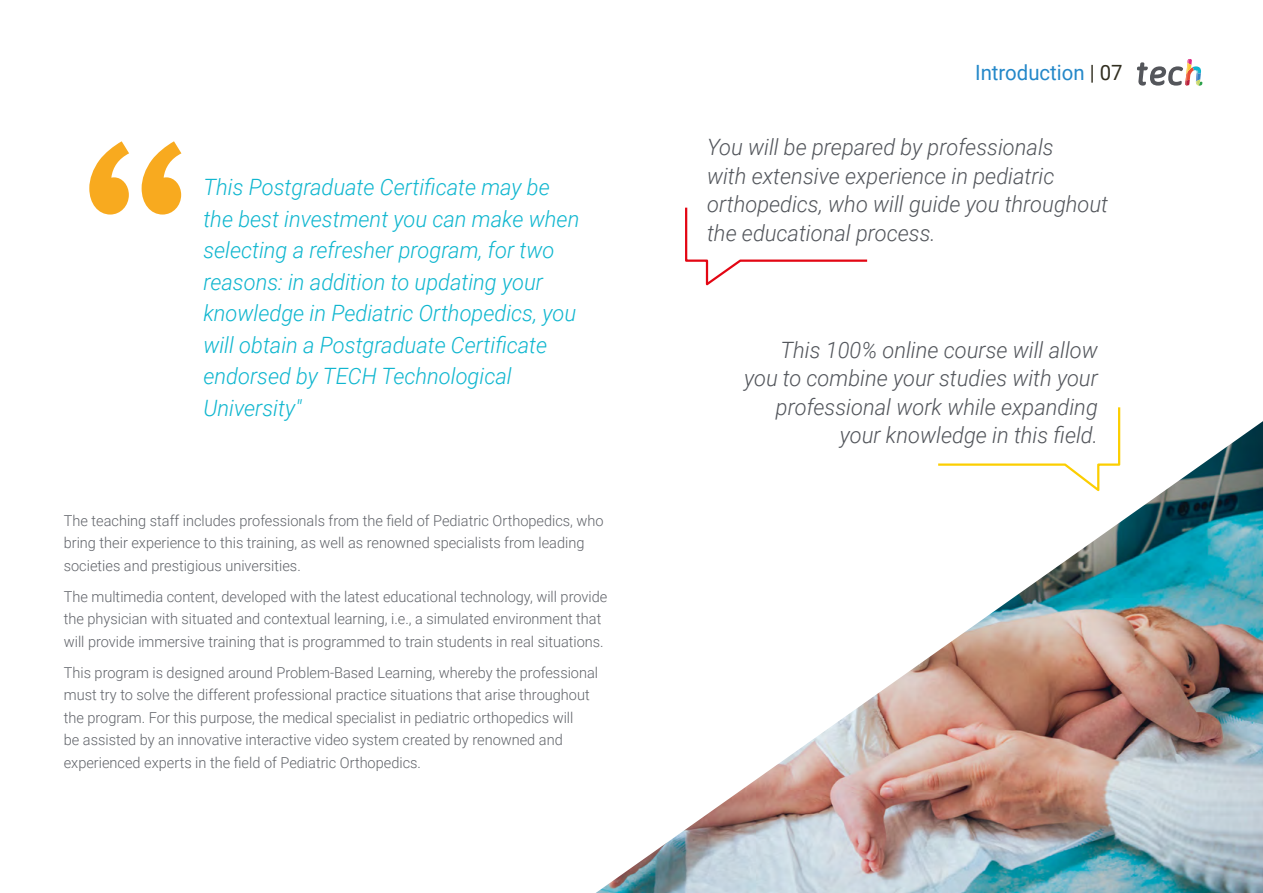
<style>
.page{position:relative;width:1263px;height:893px;background:#fff}
.page>*{position:absolute;margin:0;border:0;box-sizing:border-box;transform-origin:0 0}
.t1{font:italic 300 22.5px/28.5px "Roboto";color:#52555b;text-align:right}
.t2{font:italic 300 22.5px/31.5px "Roboto";color:#0fb6cf}
.t3{font:21px "Roboto";color:#2488c9}
.t4{font:300 15px/22.5px "Roboto";color:#61646a}
.s1{color:#312e20}
</style>
<div class="page">
<svg style="left:89px;top:141px;width:92px;height:74px"></svg>
<img style="left:596px;top:421px;width:667px;height:472px">
<svg style="left:685px;top:207px;width:183px;height:79px"></svg>
<svg style="left:1137px;top:59px;width:65px;height:27px"></svg>
<p class="t2" style="left:203px;top:171px;width:377px">This Postgraduate Certificate may be the best investment you can make when selecting a refresher program, for two reasons: in addition to updating your knowledge in Pediatric Orthopedics, you will obtain a Postgraduate Certificate endorsed by TECH Technological University"</p>
<p class="t4" style="left:64px;top:509px;width:541px">The teaching staff includes professionals from the field of Pediatric Orthopedics, who bring their experience to this training, as well as renowned specialists from leading societies and prestigious universities.</p>
<p class="t4" style="left:64px;top:585px;width:545px">The multimedia content, developed with the latest educational technology, will provide the physician with situated and contextual learning, i.e., a simulated environment that will provide immersive training that is programmed to train students in real situations.</p>
<p class="t4" style="left:64px;top:661px;width:536px">This program is designed around Problem-Based Learning, whereby the professional must try to solve the different professional practice situations that arise throughout the program. For this purpose, the medical specialist in pediatric orthopedics will<br>be assisted by an innovative interactive video system created by renowned and experienced experts in the field of Pediatric Orthopedics.</p>
<h2 class="t3" style="left:975px;top:57px;width:149px">Introduction <span class="s1">| 07</span></h2>
<h1 class="t1" style="left:707px;top:132px;width:403px;text-align:left">You will be prepared by professionals<br>with extensive experience in pediatric orthopedics, who will guide you throughout the educational process.</h1>
<h1 class="t1" style="left:744px;top:335px;width:355px">This 100% online course will allow you to combine your studies with your professional work while expanding your knowledge in this field.</h1>
</div>
